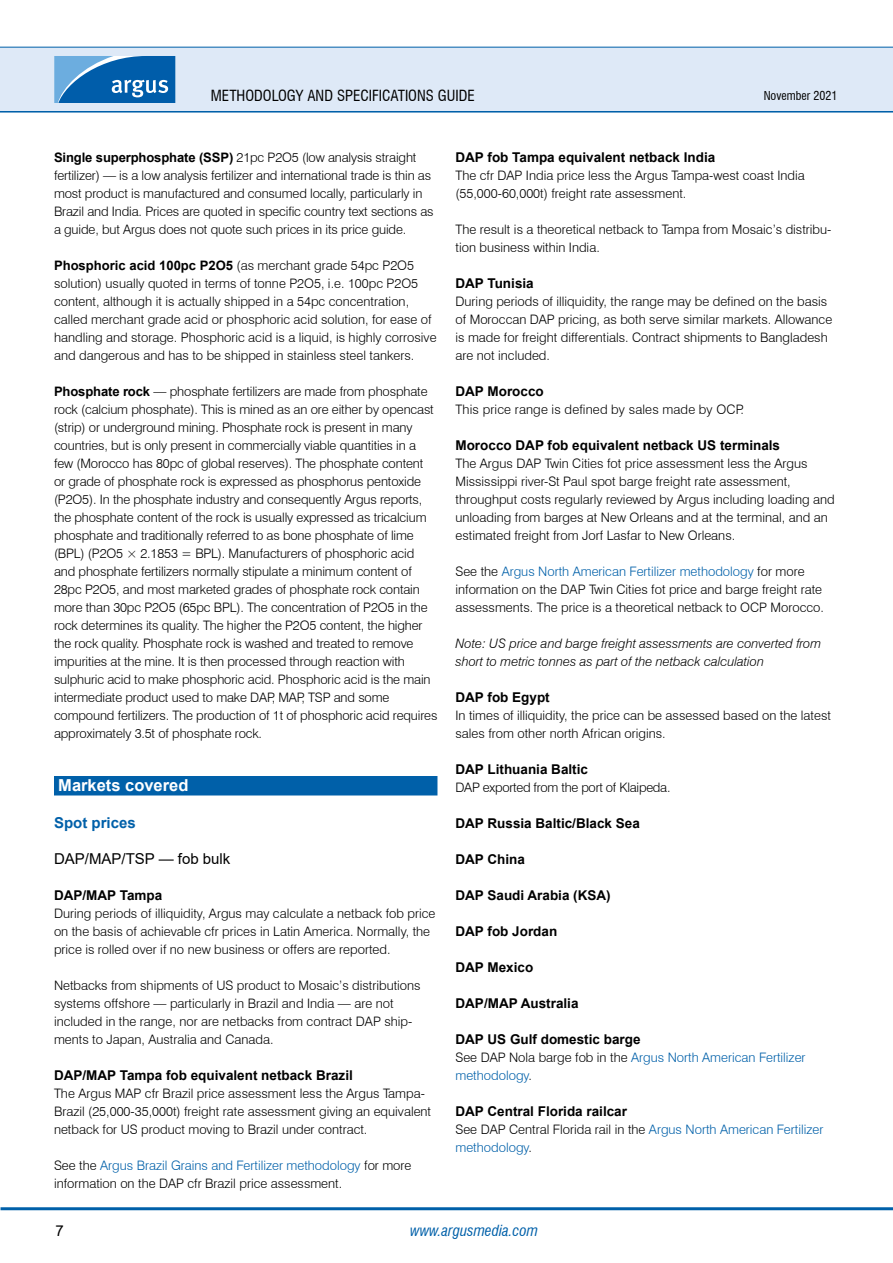
<style>
.page{position:relative;width:893px;height:1263px;background:#fff}
.page>*{position:absolute;margin:0;border:0;box-sizing:border-box;transform-origin:0 0}
.t1{font:700 16.5px "Arial";color:#fff}
.t2{font:condensed 15px "Swiss 721 BT";color:#000}
.t3{font:15px "Arial";color:#000}
.t4{font:italic condensed 15px "Swiss 721 BT";color:#0060a9}
.t5{font:700 15px "Arial";color:#0060a9}
.t6{font:700 13.5px "Arial";color:#000}
.t7{font:300 13.05px/18px "Swiss 721 BT";color:#000}
.t8{font:300 13.05px/18px "Swiss 721 BT";color:#0060a9}
.t9{font:italic 300 13.05px/18px "Swiss 721 BT";color:#000}
.t10{font:300 13.05px "Swiss 721 BT";letter-spacing:-.02em;color:#000}
.t11{font:condensed 12px "Swiss 721 BT";color:#000}
.s1{font-family:"Arial";font-weight:700}
.s2{color:#0060a9}
.s3{color:#000}
</style>
<div class="page">
<hr style="left:0;top:110px;width:893px;height:3px;background:#0060a9">
<div style="left:0;top:47px;width:893px;height:64px;background:#dee9f7"></div>
<hr style="left:0;top:47px;width:893px;height:1px;background:#0060a9">
<svg style="left:54px;top:56px;width:121px;height:47px;background:#307ebd"></svg>
<hr style="left:1px;top:1207px;width:892px;height:3px;background:#0060a9">
<div style="left:54px;top:776px;width:383px;height:19px;background:#0060a9"></div>
<p class="t2" style="left:211px;top:86px;width:265px">METHODOLOGY AND SPECIFICATIONS GUIDE</p>
<p class="t11" style="left:764px;top:88px;width:75px">NOVEMBER 2021</p>
<p class="t7" style="left:54px;top:148px;width:381px"><span class="s1">Single superphosphate (SSP)</span> 21pc P2O5 (low analysis straight fertilizer) — is a low analysis fertilizer and international trade is thin as most product is manufactured and consumed locally, particularly in Brazil and India. Prices are quoted in specific country text sections as a guide, but Argus does not quote such prices in its price guide.</p>
<p class="t7" style="left:54px;top:256px;width:384px"><span class="s1">Phosphoric acid 100pc P2O5</span> (as merchant grade 54pc P2O5 solution) usually quoted in terms of tonne P2O5, i.e. 100pc P2O5 content, although it is actually shipped in a 54pc concentration, called merchant grade acid or phosphoric acid solution, for ease of handling and storage. Phosphoric acid is a liquid, is highly corrosive and dangerous and has to be shipped in stainless steel tankers.</p>
<p class="t7" style="left:54px;top:382px;width:385px"><span class="s1">Phosphate rock</span> — phosphate fertilizers are made from phosphate rock (calcium phosphate). This is mined as an ore either by opencast (strip) or underground mining. Phosphate rock is present in many countries, but is only present in commercially viable quantities in a few (Morocco has 80pc of global reserves). The phosphate content or grade of phosphate rock is expressed as phosphorus pentoxide (P2O5). In the phosphate industry and consequently Argus reports, the phosphate content of the rock is usually expressed as tricalcium phosphate and traditionally referred to as bone phosphate of lime (BPL) (P2O5 × 2.1853 = BPL). Manufacturers of phosphoric acid and phosphate fertilizers normally stipulate a minimum content of 28pc P2O5, and most marketed grades of phosphate rock contain more than 30pc P2O5 (65pc BPL). The concentration of P2O5 in the rock determines its quality. The higher the P2O5 content, the higher the rock quality. Phosphate rock is washed and treated to remove impurities at the mine. It is then processed through reaction with sulphuric acid to make phosphoric acid. Phosphoric acid is the main intermediate product used to make DAP, MAP, TSP and some compound fertilizers. The production of 1t of phosphoric acid requires approximately 3.5t of phosphate rock.</p>
<p class="t1" style="left:58px;top:774px;width:132px">Markets covered</p>
<p class="t5" style="left:54px;top:812px;width:83px">Spot prices</p>
<p class="t3" style="left:54px;top:848px;width:178px">DAP/MAP/TSP — fob bulk</p>
<p class="t6" style="left:54px;top:886px;width:110px">DAP/MAP Tampa</p>
<p class="t7" style="left:54px;top:904px;width:383px">During periods of illiquidity, Argus may calculate a netback fob price on the basis of achievable cfr prices in Latin America. Normally, the price is rolled over if no new business or offers are reported.</p>
<p class="t7" style="left:54px;top:976px;width:368px">Netbacks from shipments of US product to Mosaic’s distributions systems offshore — particularly in Brazil and India — are not included in the range, nor are netbacks from contract DAP ship&shy;ments to Japan, Australia and Canada.</p>
<p class="t6" style="left:54px;top:1066px;width:300px">DAP/MAP Tampa fob equivalent netback Brazil</p>
<p class="t7" style="left:54px;top:1084px;width:379px">The Argus MAP cfr Brazil price assessment less the Argus Tampa-<br>Brazil (25,000-35,000t) freight rate assessment giving an equivalent netback for US product moving to Brazil under contract.</p>
<p class="t7" style="left:54px;top:1156px;width:359px">See the <span class="s2">Argus Brazil Grains and Fertilizer methodology</span> for more information on the DAP cfr Brazil price assessment.</p>
<p class="t6" style="left:455px;top:148px;width:261px">DAP fob Tampa equivalent netback India</p>
<p class="t7" style="left:455px;top:166px;width:351px">The cfr DAP India price less the Argus Tampa-west coast India (55,000-60,000t) freight rate assessment.</p>
<p class="t7" style="left:455px;top:220px;width:377px">The result is a theoretical netback to Tampa from Mosaic’s distribu&shy;tion business within India.</p>
<p class="t6" style="left:455px;top:274px;width:80px">DAP Tunisia</p>
<p class="t7" style="left:455px;top:292px;width:378px">During periods of illiquidity, the range may be defined on the basis of Moroccan DAP pricing, as both serve similar markets. Allowance is made for freight differentials. Contract shipments to Bangladesh are not included.</p>
<p class="t6" style="left:455px;top:382px;width:90px">DAP Morocco</p>
<p class="t7" style="left:455px;top:400px;width:290px">This price range is defined by sales made by OCP.</p>
<p class="t6" style="left:455px;top:436px;width:326px">Morocco DAP fob equivalent netback US terminals</p>
<p class="t7" style="left:455px;top:454px;width:381px">The Argus DAP Twin Cities fot price assessment less the Argus Mississippi river-St Paul spot barge freight rate assessment, throughput costs regularly reviewed by Argus including loading and unloading from barges at New Orleans and at the terminal, and an estimated freight from Jorf Lasfar to New Orleans.</p>
<p class="t7" style="left:455px;top:562px;width:370px">See the <span class="s2">Argus North American Fertilizer methodology</span> for more information on the DAP Twin Cities fot price and barge freight rate assessments. The price is a theoretical netback to OCP Morocco.</p>
<p class="t9" style="left:455px;top:634px;width:367px">Note: US price and barge freight assessments are converted from short to metric tonnes as part of the netback calculation</p>
<p class="t6" style="left:455px;top:688px;width:96px">DAP fob Egypt</p>
<p class="t7" style="left:455px;top:706px;width:377px">In times of illiquidity, the price can be assessed based on the latest sales from other north African origins.</p>
<p class="t6" style="left:455px;top:760px;width:134px">DAP Lithuania Baltic</p>
<p class="t10" style="left:455px;top:779px;width:216px">DAP exported from the port of Klaipeda.</p>
<p class="t6" style="left:455px;top:814px;width:186px">DAP Russia Baltic/Black Sea</p>
<p class="t6" style="left:455px;top:850px;width:71px">DAP China</p>
<p class="t6" style="left:455px;top:886px;width:157px">DAP Saudi Arabia (KSA)</p>
<p class="t6" style="left:455px;top:922px;width:103px">DAP fob Jordan</p>
<p class="t6" style="left:455px;top:958px;width:79px">DAP Mexico</p>
<p class="t6" style="left:455px;top:994px;width:125px">DAP/MAP Australia</p>
<p class="t6" style="left:455px;top:1030px;width:187px">DAP US Gulf domestic barge</p>
<p class="t8" style="left:455px;top:1048px;width:352px"><span class="s3">See DAP Nola barge fob in the</span> Argus North American Fertilizer methodology<span class="s3">.</span></p>
<p class="t6" style="left:455px;top:1102px;width:173px">DAP Central Florida railcar</p>
<p class="t8" style="left:455px;top:1120px;width:369px"><span class="s3">See DAP Central Florida rail in the</span> Argus North American Fertilizer methodology<span class="s3">.</span></p>
<p class="t3" style="left:55px;top:1220px;width:10px">7</p>
<p class="t4" style="left:410px;top:1221px;width:129px">www.argusmedia.com</p>
</div>
